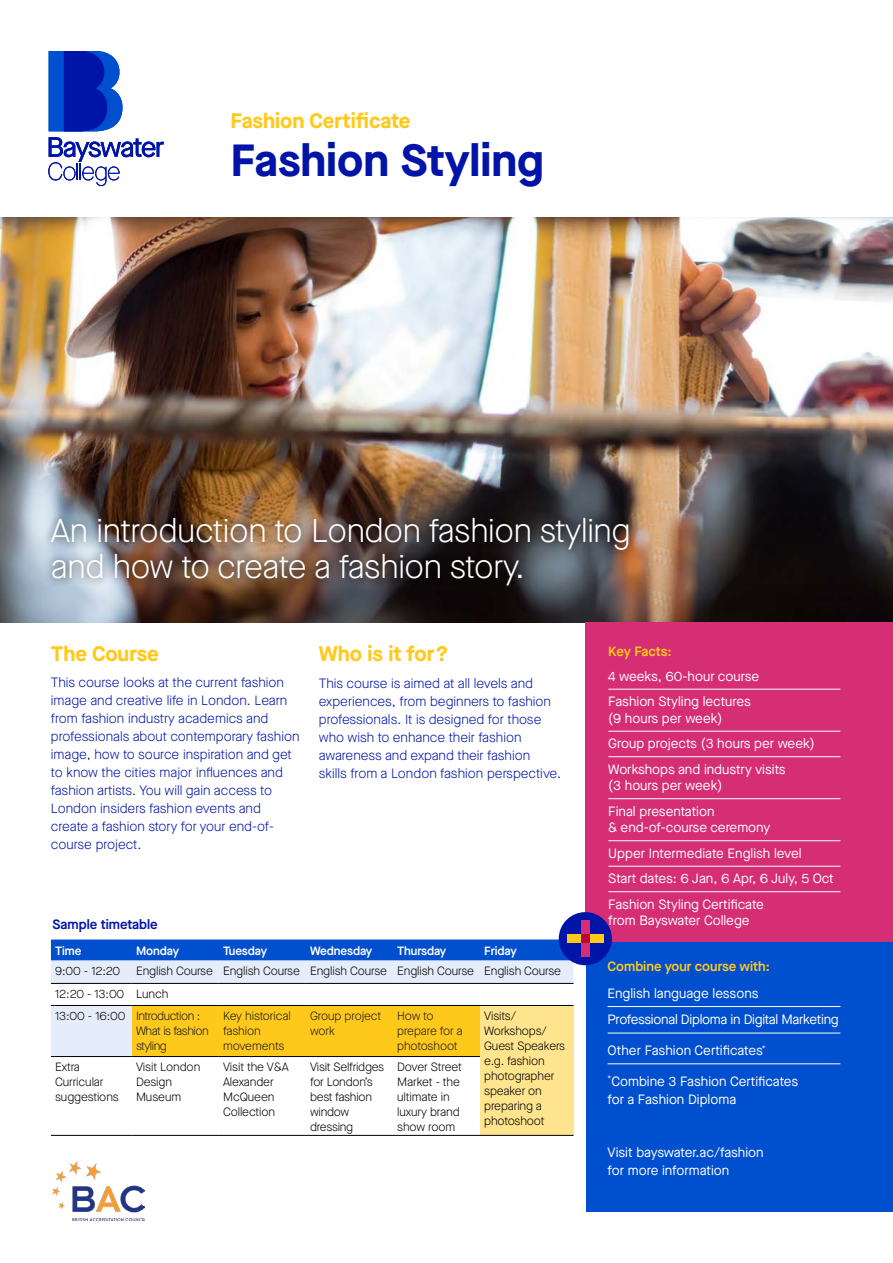
<style>
.page{position:relative;width:893px;height:1263px;background:#fff}
.page>*{position:absolute;margin:0;border:0;box-sizing:border-box;transform-origin:0 0}
.Page_Title_35_40_Dem{font:700 45px "Maison Neue";color:#0014a7}
.Page_title{font:300 33px/36px "Maison Neue";letter-spacing:-.01em;color:#fff}
.Page_Title_35_40_Dem-2{font:700 21px "Maison Neue";color:#ffc91c}
.Small_body_9_12{font:700 21px "Maison Neue";color:#ffc91c}
.Subhead_large{font:700 21px "Maison Neue";color:#ffc91c}
.Small_body_9_12-2{font:300 13.5px/18px "Maison Neue";color:#0014a7}
.Lined_bullets{font:13.5px/16.5px "Maison Neue";color:#fff}
.Lined_bullets-2{font:13.5px "Maison Neue";letter-spacing:-.02em;color:#fff}
.Subhead{font:600 13.5px "Maison Neue";color:#ffc91c}
.t1{font:600 13.5px "Maison Neue";color:#0014a7}
.Subhead-2{font:600 13.5px "Maison Neue";letter-spacing:-.02em;color:#ffc91c}
.Table_Body_8_5_8{font:300 12px/15px "Maison Neue";letter-spacing:-.01em;color:#000}
.Table_Body_8_5_8-2{font:300 12px/15px "Maison Neue";letter-spacing:-.025em;color:#1c1c1c}
.Table_Body_8_5_8-3{font:600 12px "Maison Neue";letter-spacing:-.01em;color:#fff}
.Lined_bullets-3{font:600 12px "Maison Neue";color:#fff}
</style>
<div class="page">
<div style="left:51px;top:939px;width:518px;height:21px;background:#004fcf"></div>
<svg style="left:51px;top:960px;width:523px;height:23px;background:#e1e9f8"></svg>
<svg style="left:51px;top:1006px;width:429px;height:129px"></svg>
<div style="left:132px;top:1006px;width:348px;height:50px;background:#ffc91c"></div>
<div style="left:480px;top:1005px;width:94px;height:130px;background:#ffe48e"></div>
<hr style="left:51px;top:983px;width:81px;height:1px;background:#000">
<hr style="left:51px;top:1056px;width:81px;height:1px;background:#000">
<hr style="left:51px;top:1005px;width:81px;height:1px;background:#000">
<hr style="left:51px;top:1135px;width:81px;height:1px;background:#000">
<hr style="left:132px;top:983px;width:87px;height:1px;background:#000">
<hr style="left:219px;top:983px;width:87px;height:1px;background:#000">
<hr style="left:306px;top:983px;width:87px;height:1px;background:#000">
<hr style="left:393px;top:983px;width:87px;height:1px;background:#000">
<hr style="left:480px;top:983px;width:94px;height:1px;background:#000">
<hr style="left:132px;top:1056px;width:87px;height:1px;background:#000">
<hr style="left:219px;top:1056px;width:87px;height:1px;background:#000">
<hr style="left:306px;top:1056px;width:87px;height:1px;background:#000">
<hr style="left:393px;top:1056px;width:87px;height:1px;background:#000">
<hr style="left:132px;top:1005px;width:87px;height:1px;background:#000">
<hr style="left:219px;top:1005px;width:87px;height:1px;background:#000">
<hr style="left:306px;top:1005px;width:87px;height:1px;background:#000">
<hr style="left:393px;top:1005px;width:87px;height:1px;background:#000">
<hr style="left:480px;top:1005px;width:94px;height:1px;background:#000">
<hr style="left:132px;top:1135px;width:87px;height:1px;background:#000">
<hr style="left:219px;top:1135px;width:87px;height:1px;background:#000">
<hr style="left:306px;top:1135px;width:87px;height:1px;background:#000">
<hr style="left:393px;top:1135px;width:87px;height:1px;background:#000">
<hr style="left:480px;top:1135px;width:94px;height:1px;background:#000">
<div style="left:586px;top:939px;width:307px;height:273px;background:#004fcf"></div>
<img style="left:0;top:218px;width:893px;height:405px">
<div style="left:586px;top:623px;width:307px;height:319px;background:#d62e75"></div>
<svg style="left:49px;top:51px;width:74px;height:80px;background:#123dbd"></svg>
<svg style="left:48px;top:137px;width:116px;height:49px"></svg>
<div style="left:42px;top:509px;width:596px;height:85px;background:#000;opacity:.75"></div>
<hr style="left:608px;top:689px;width:232px;height:1px;background:#fff">
<hr style="left:608px;top:731px;width:232px;height:1px;background:#fff">
<hr style="left:608px;top:756px;width:232px;height:1px;background:#fff">
<hr style="left:608px;top:798px;width:232px;height:1px;background:#fff">
<hr style="left:608px;top:840px;width:232px;height:1px;background:#fff">
<hr style="left:608px;top:866px;width:232px;height:1px;background:#fff">
<hr style="left:608px;top:891px;width:232px;height:1px;background:#fff">
<div style="left:559px;top:912px;width:53px;height:53px;background:#0014a7;border-radius:50%"></div>
<div style="left:581px;top:921px;width:9px;height:36px;background:#d62e75"></div>
<div style="left:567px;top:934px;width:36px;height:9px;background:#ffc91c"></div>
<div style="left:581px;top:934px;width:9px;height:9px;background:#b50838"></div>
<img style="left:53px;top:1161px;width:92px;height:59px">
<hr style="left:608px;top:1006px;width:232px;height:1px;background:#fff">
<hr style="left:608px;top:1033px;width:232px;height:1px;background:#fff">
<hr style="left:608px;top:1063px;width:232px;height:1px;background:#fff">
<p class="Page_Title_35_40_Dem-2" style="left:230px;top:106px;width:182px">Fashion Certificate</p>
<p class="Page_Title_35_40_Dem" style="left:230px;top:129px;width:315px">Fashion Styling</p>
<p class="Page_title" style="left:51px;top:512px;width:581px">An introduction to London fashion styling and how to create a fashion story.</p>
<p class="Subhead_large" style="left:51px;top:639px;width:109px">The Course</p>
<p class="Small_body_9_12-2" style="left:51px;top:674px;width:250px">This course looks at the current fashion image and creative life in London. Learn from fashion industry academics and professionals about contemporary fashion image, how to source inspiration and get to know the cities major influences and fashion artists. You will gain access to London insiders fashion events and create a fashion story for your end-of&shy;course project.</p>
<p class="Small_body_9_12" style="left:319px;top:639px;width:131px">Who is it for?</p>
<p class="Small_body_9_12-2" style="left:319px;top:674px;width:244px">This course is aimed at all levels and experiences, from beginners to fashion professionals. It is designed for those who wish to enhance their fashion awareness and expand their fashion skills from a London fashion perspective.</p>
<p class="t1" style="left:53px;top:915px;width:107px">Sample timetable</p>
<p class="Lined_bullets-3" style="left:55px;top:942px;width:28px">Time</p>
<p class="Table_Body_8_5_8-3" style="left:136px;top:942px;width:45px">Monday</p>
<p class="Table_Body_8_5_8-3" style="left:223px;top:942px;width:46px">Tuesday</p>
<p class="Table_Body_8_5_8-3" style="left:310px;top:942px;width:64px">Wednesday</p>
<p class="Table_Body_8_5_8-3" style="left:397px;top:942px;width:51px">Thursday</p>
<p class="Table_Body_8_5_8-3" style="left:484px;top:942px;width:34px">Friday</p>
<p class="Table_Body_8_5_8" style="left:55px;top:963px;width:67px">9:00 - 12:20</p>
<p class="Table_Body_8_5_8" style="left:136px;top:963px;width:78px">English Course</p>
<p class="Table_Body_8_5_8" style="left:223px;top:963px;width:78px">English Course</p>
<p class="Table_Body_8_5_8" style="left:310px;top:963px;width:78px">English Course</p>
<p class="Table_Body_8_5_8" style="left:397px;top:963px;width:78px">English Course</p>
<p class="Table_Body_8_5_8" style="left:484px;top:963px;width:78px">English Course</p>
<p class="Table_Body_8_5_8" style="left:55px;top:986px;width:71px">12:20 - 13:00</p>
<p class="Table_Body_8_5_8" style="left:136px;top:986px;width:34px">Lunch</p>
<p class="Table_Body_8_5_8" style="left:55px;top:1008px;width:72px">13:00 - 16:00</p>
<p class="Table_Body_8_5_8-2" style="left:136px;top:1008px;width:74px">Introduction :<br>What is fashion styling</p>
<p class="Table_Body_8_5_8-2" style="left:223px;top:1008px;width:69px">Key historical fashion movements</p>
<p class="Table_Body_8_5_8-2" style="left:310px;top:1008px;width:73px">Group project work</p>
<p class="Table_Body_8_5_8-2" style="left:397px;top:1008px;width:67px">How to prepare for a photoshoot</p>
<p class="Table_Body_8_5_8" style="left:484px;top:1008px;width:82px">Visits/<br>Workshops/<br>Guest Speakers e.g. fashion photographer speaker on preparing a photoshoot</p>
<p class="Table_Body_8_5_8" style="left:55px;top:1059px;width:65px">Extra<br>Curricular suggestions</p>
<p class="Table_Body_8_5_8" style="left:136px;top:1059px;width:66px">Visit London<br>Design<br>Museum</p>
<p class="Table_Body_8_5_8" style="left:223px;top:1059px;width:67px">Visit the V&amp;A<br>Alexander<br>McQueen<br>Collection</p>
<p class="Table_Body_8_5_8" style="left:310px;top:1059px;width:76px">Visit Selfridges for London’s best fashion window dressing</p>
<p class="Table_Body_8_5_8" style="left:397px;top:1059px;width:66px">Dover Street<br>Market - the ultimate in luxury brand show room</p>
<p class="Subhead-2" style="left:608px;top:641px;width:65px">Key Facts:</p>
<p class="Lined_bullets" style="left:608px;top:667px;width:152px">4 weeks, 60-hour course</p>
<p class="Lined_bullets" style="left:608px;top:693px;width:144px">Fashion Styling lectures (9 hours per week)</p>
<p class="Lined_bullets" style="left:608px;top:735px;width:208px">Group projects (3 hours per week)</p>
<p class="Lined_bullets" style="left:608px;top:760px;width:179px">Workshops and industry visits (3 hours per week)</p>
<p class="Lined_bullets" style="left:608px;top:802px;width:164px">Final presentation<br>&amp; end-of-course ceremony</p>
<p class="Lined_bullets" style="left:608px;top:844px;width:195px">Upper Intermediate English level</p>
<p class="Lined_bullets" style="left:608px;top:870px;width:227px">Start dates: 6 Jan, 6 Apr, 6 July, 5 Oct</p>
<p class="Lined_bullets" style="left:608px;top:895px;width:157px">Fashion Styling Certificate from Bayswater College</p>
<p class="Subhead" style="left:608px;top:957px;width:164px">Combine your course with:</p>
<p class="Lined_bullets" style="left:608px;top:985px;width:153px">English language lessons</p>
<p class="Lined_bullets-2" style="left:608px;top:1011px;width:233px">Professional Diploma in Digital Marketing</p>
<p class="Lined_bullets" style="left:608px;top:1042px;width:160px">Other Fashion Certificates<sup>*</sup></p>
<p class="Lined_bullets" style="left:608px;top:1072px;width:192px;line-height:18px"><sup>*</sup>Combine 3 Fashion Certificates for a Fashion Diploma</p>
<p class="Lined_bullets" style="left:608px;top:1143px;width:158px;line-height:18px">Visit bayswater.ac/fashion for more information</p>
</div>
